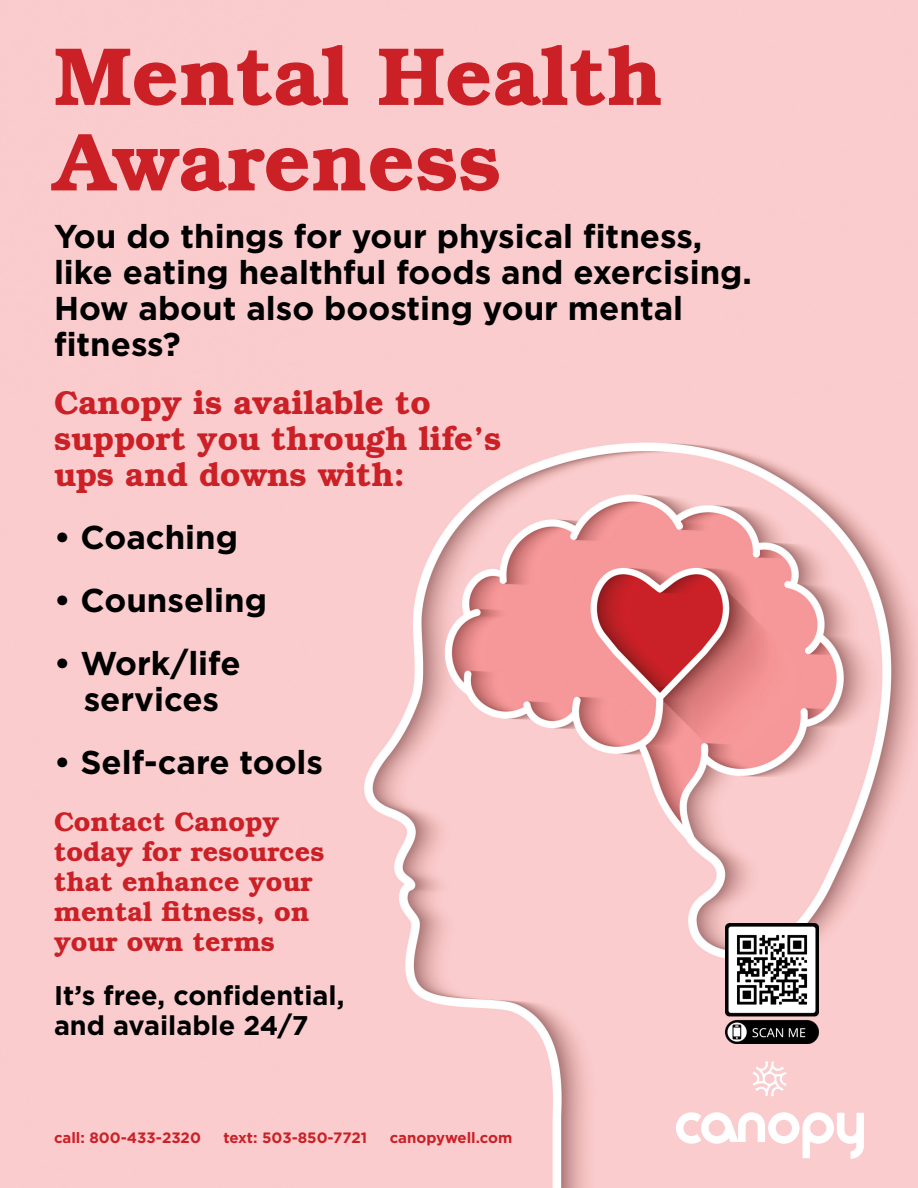
<style>
.page{position:relative;width:918px;height:1188px;background:#fff}
.page>*{position:absolute;margin:0;border:0;box-sizing:border-box;transform-origin:0 0}
.t1{font:600 82.5px/85.5px "Bookman ITC Std";color:#ca2026}
.t2{font:700 33px/36px "Gotham";color:#000}
.t3{font:600 33px/36px "Bookman ITC Std";color:#ca2026}
.t4{font:600 27px/30px "Bookman ITC Std";color:#ca2026}
.t5{font:700 27px/30px "Gotham";color:#000}
.t6{font:700 15px "Gotham";color:#ca2026}
</style>
<div class="page">
<img style="left:0;top:0;width:918px;height:1188px">
<svg style="left:674px;top:1111px;width:190px;height:48px"></svg>
<svg style="left:753px;top:1061px;width:34px;height:35px"></svg>
<img style="left:726px;top:924px;width:93px;height:120px">
<p class="t1" style="left:54px;top:37px;width:610px">Mental Health<br>Awareness</p>
<p class="t2" style="left:54px;top:218px;width:699px">You do things for your physical fitness, like eating healthful foods and exercising.<br>How about also boosting your mental fitness?</p>
<p class="t3" style="left:54px;top:386px;width:449px">Canopy is available to support you through life’s ups and downs with:</p>
<p class="t2" style="left:54px;top:519px;width:186px">• Coaching</p>
<p class="t2" style="left:54px;top:582px;width:215px">• Counseling</p>
<p class="t2" style="left:54px;top:645px;width:188px;text-align:center">• Work/life services</p>
<p class="t2" style="left:54px;top:744px;width:271px">• Self-care tools</p>
<p class="t4" style="left:54px;top:807px;width:272px">Contact Canopy today for resources</p>
<p class="t4" style="left:54px;top:867px;width:260px">that enhance your mental fitness, on your own terms</p>
<p class="t5" style="left:54px;top:980px;width:292px">It’s free, confidential, and available 24/7</p>
<p class="t6" style="left:54px;top:1128px;width:148px">call: 800-433-2320</p>
<p class="t6" style="left:223px;top:1128px;width:145px">text: 503-850-7721</p>
<p class="t6" style="left:390px;top:1128px;width:124px">canopywell.com</p>
</div>
